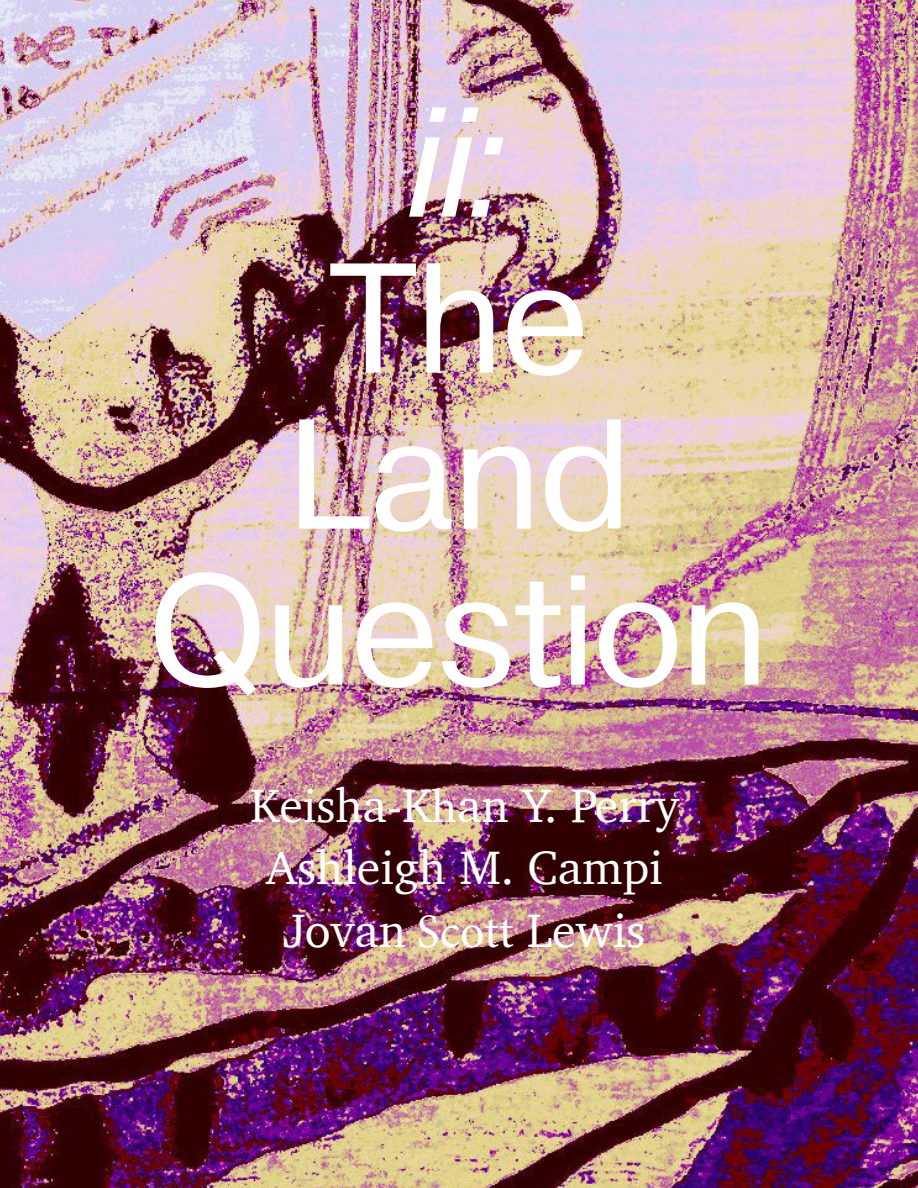
<style>
.page{position:relative;width:918px;height:1188px;background:#fff}
.page>*{position:absolute;margin:0;border:0;box-sizing:border-box;transform-origin:0 0}
.t1{font:156px "Pragmatica";letter-spacing:-.02em;color:#fff}
.t2{font:italic 156px "Pragmatica";color:#fff}
.t3{font:48px/62.2px "Charter";color:#fff;text-align:center}
.s1{font-family:"Minion Pro"}
</style>
<div class="page">
<img style="left:0;top:0;width:918px;height:1188px">
<p class="t2" style="left:406px;top:66px;width:107px">ii:</p>
<p class="t1" style="left:328px;top:223px;width:263px">The</p>
<p class="t1" style="left:286px;top:379px;width:347px">Land</p>
<p class="t1" style="left:148px;top:535px;width:623px">Question</p>
<p class="t3" style="left:250px;top:774px;width:430px">Keisha-K<span class="s1">h</span>an Y. Perry<br>Ashleigh M. Campi<br>Jovan <span class="s1">Scott</span> Lewis</p>
</div>
